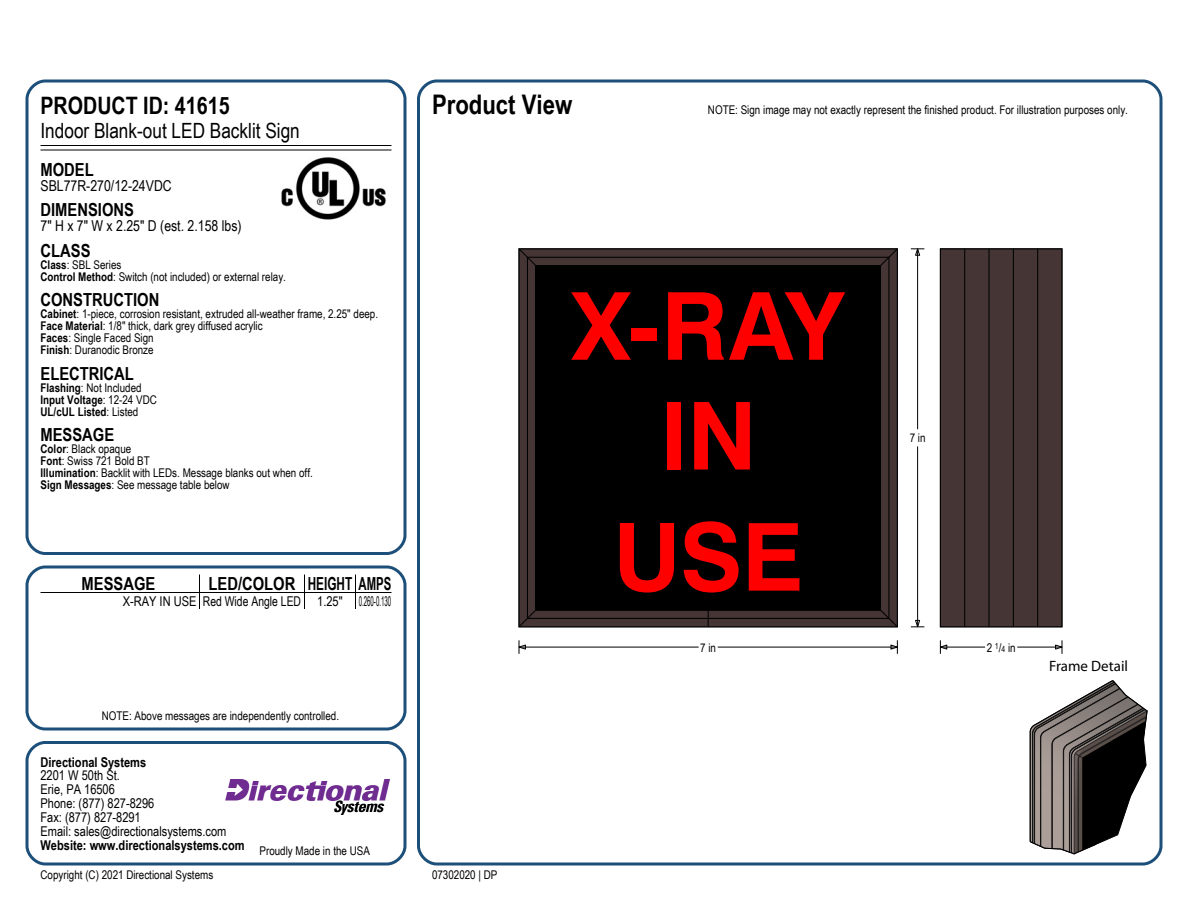
<style>
.page{position:relative;width:1188px;height:918px;background:#fff}
.page>*{position:absolute;margin:0;border:0;box-sizing:border-box;transform-origin:0 0}
.t1{font:700 93.75px/109.8px "Swiss 721 BT";letter-spacing:-.01em;color:#f00;text-align:center}
.t2{font:700 27px "Arial Narrow";color:#000}
.t3{font:700 24px "Arial Narrow";color:#000}
.t4{font:21px "Arial Narrow";color:#000}
.t5{font:700 18px "Arial Narrow";color:#000}
.t6{font:15px "Arial Narrow";color:#000}
.t7{font:15px "Myriad Pro";color:#000}
.t8{font:13.5px/13.8px "Arial Narrow";color:#000}
.t9{font:700 13.5px "Arial Narrow";color:#000}
.t10{font:12px/12px "Arial Narrow";color:#000}
.t11{font:700 12px/12px "Arial Narrow";color:#000}
.s1{font-weight:700}
.s2{font-weight:400}
.s3{font-size:8.4px}
</style>
<div class="page">
<div style="left:26px;top:80px;width:380px;height:475px;border:3px solid #1c4f79;border-radius:18px"></div>
<div style="left:26px;top:566px;width:380px;height:164px;border:3px solid #1c4f79;border-radius:18px"></div>
<div style="left:26px;top:741px;width:380px;height:125px;border:3px solid #1c4f79;border-radius:18px"></div>
<div style="left:417px;top:80px;width:745px;height:786px;border:3px solid #1c4f79;border-radius:18px"></div>
<div style="left:519px;top:249px;width:379px;height:378px;background:#453635"></div>
<div style="left:527px;top:257px;width:362px;height:362px;border:1px solid #000"></div>
<svg style="left:708px;top:610px;width:1px;height:17px"></svg>
<svg style="left:518px;top:608px;width:19px;height:20px"></svg>
<svg style="left:879px;top:608px;width:19px;height:20px"></svg>
<svg style="left:518px;top:248px;width:19px;height:19px"></svg>
<svg style="left:879px;top:248px;width:19px;height:19px"></svg>
<div style="left:535px;top:265px;width:346px;height:345px;background:#000"></div>
<div style="left:940px;top:249px;width:122px;height:378px;background:#453635"></div>
<div style="left:940px;top:248px;width:123px;height:379px;border:1px solid #000"></div>
<hr style="left:964px;top:249px;width:1px;height:378px;background:#000">
<hr style="left:989px;top:249px;width:1px;height:378px;background:#000">
<hr style="left:1013px;top:249px;width:1px;height:378px;background:#000">
<hr style="left:1037px;top:249px;width:1px;height:378px;background:#000">
<svg style="left:1030px;top:680px;width:117px;height:174px"></svg>
<hr style="left:718px;top:647px;width:179px;height:1px;background:#000">
<hr style="left:519px;top:647px;width:180px;height:1px;background:#000">
<svg style="left:518px;top:640px;width:8px;height:14px"></svg>
<svg style="left:890px;top:640px;width:8px;height:14px"></svg>
<hr style="left:917px;top:249px;width:1px;height:180px;background:#000">
<hr style="left:917px;top:446px;width:1px;height:181px;background:#000">
<svg style="left:911px;top:620px;width:13px;height:8px"></svg>
<svg style="left:911px;top:248px;width:13px;height:8px"></svg>
<hr style="left:1017px;top:647px;width:45px;height:1px;background:#000">
<hr style="left:940px;top:647px;width:45px;height:1px;background:#000">
<svg style="left:939px;top:640px;width:8px;height:14px"></svg>
<svg style="left:1055px;top:640px;width:8px;height:14px"></svg>
<hr style="left:40px;top:145px;width:352px;height:1px;background:#000">
<hr style="left:40px;top:150px;width:352px;height:1px;background:#000">
<img style="left:281px;top:157px;width:105px;height:63px">
<hr style="left:40px;top:592px;width:352px;height:1px;background:#000">
<hr style="left:199px;top:574px;width:1px;height:35px;background:#000">
<hr style="left:304px;top:574px;width:1px;height:35px;background:#000">
<hr style="left:355px;top:574px;width:1px;height:35px;background:#000">
<img style="left:225px;top:779px;width:165px;height:35px">
<h3 class="t3" style="left:40px;top:87px;width:191px">PRODUCT ID: 41615</h3>
<h3 class="t4" style="left:40px;top:115px;width:261px">Indoor Blank-out LED Backlit Sign</h3>
<h3 class="t5" style="left:40px;top:156px;width:55px">MODEL</h3>
<p class="t6" style="left:40px;top:174px;width:133px">SBL77R-270/12-24VDC</p>
<h3 class="t5" style="left:40px;top:196px;width:95px">DIMENSIONS</h3>
<p class="t6" style="left:40px;top:215px;width:203px">7" H x 7" W x 2.25" D (est. 2.158 lbs)</p>
<h3 class="t5" style="left:40px;top:237px;width:52px">CLASS</h3>
<p class="t10" style="left:40px;top:258px;width:247px"><span class="s1">Class</span>: SBL Series<br><span class="s1">Control Method</span>: Switch (not included) or external relay.</p>
<h3 class="t5" style="left:40px;top:286px;width:120px">CONSTRUCTION</h3>
<p class="t10" style="left:40px;top:307px;width:339px"><span class="s1">Cabinet</span>: 1-piece, corrosion resistant, extruded all-weather frame, 2.25" deep.<br><span class="s1">Face Material</span>: 1/8" thick, dark grey diffused acrylic<br><span class="s1">Faces</span>: Single Faced Sign<br><span class="s1">Finish</span>: Duranodic Bronze</p>
<h3 class="t5" style="left:40px;top:360px;width:95px">ELECTRICAL</h3>
<p class="t11" style="left:40px;top:381px;width:118px">Flashing<span class="s2">: Not Included<br></span>Input Voltage<span class="s2">: 12-24 VDC<br></span>UL/cUL Listed<span class="s2">: Listed</span></p>
<h3 class="t5" style="left:40px;top:421px;width:75px">MESSAGE</h3>
<p class="t10" style="left:40px;top:442px;width:274px"><span class="s1">Color</span>: Black opaque<br><span class="s1">Font</span>: Swiss 721 Bold BT<br><span class="s1">Illumination</span>: Backlit with LEDs. Message blanks out when off.<br><span class="s1">Sign Messages</span>: See message table below</p>
<h3 class="t5" style="left:82px;top:570px;width:75px">MESSAGE</h3>
<h3 class="t5" style="left:209px;top:570px;width:184px">LED/COLOR HEIGHT AMPS</h3>
<p class="t8" style="left:123px;top:594px;width:270px">X-RAY IN USE Red Wide Angle LED 1.25" 0.260-0.130</p>
<p class="t10" style="left:102px;top:709px;width:239px">NOTE: Above messages are independently controlled.</p>
<p class="t9" style="left:40px;top:752px;width:107px">Directional Systems</p>
<p class="t8" style="left:40px;top:768px;width:187px">2201 W 50th St.<br>Erie, PA 16506<br>Phone: (877) 827-8296<br>Fax: (877) 827-8291<br>Email: sales@directionalsystems.com</p>
<p class="t9" style="left:40px;top:835px;width:206px">Website: www.directionalsystems.com</p>
<p class="t10" style="left:40px;top:868px;width:174px">Copyright (C) 2021 Directional Systems</p>
<p class="t10" style="left:260px;top:844px;width:112px">Proudly Made in the USA</p>
<h2 class="t2" style="left:432px;top:84px;width:142px">Product View</h2>
<p class="t10" style="left:708px;top:103px;width:422px">NOTE: Sign image may not exactly represent the finished product. For illustration purposes only.</p>
<h1 class="t1" style="left:572px;top:271px;width:274px">X-RAY<br>IN</h1>
<h1 class="t1" style="left:613px;top:502px;width:191px">USE</h1>
<p class="t10" style="left:700px;top:641px;width:17px">7 in</p>
<p class="t10" style="left:910px;top:432px;width:17px">7 in</p>
<p class="t10" style="left:987px;top:641px;width:30px">2 <sup>1</sup>/<span class="s3">4</span> in</p>
<p class="t7" style="left:1049px;top:656px;width:80px">Frame Detail</p>
<p class="t10" style="left:432px;top:868px;width:67px">07302020 | DP</p>
</div>
